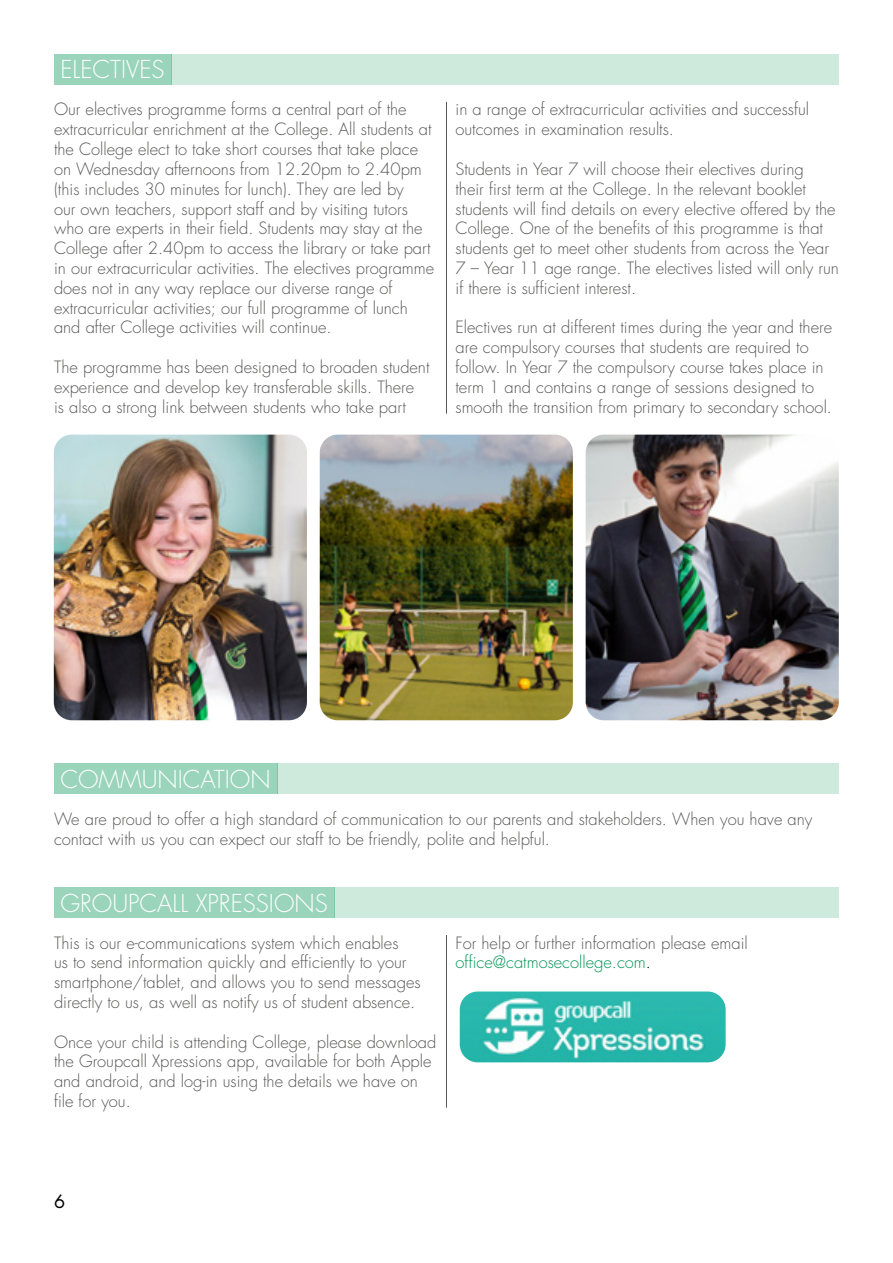
<style>
.page{position:relative;width:893px;height:1263px;background:#fff}
.page>*{position:absolute;margin:0;border:0;box-sizing:border-box;transform-origin:0 0}
.t1{font:300 24px "Futura Std";color:#fff}
.t2{font:18px "Futura Std";color:#000}
.t3{font:300 16.5px/19.8px "Futura Std";color:#575756}
.s1{color:#009453}
.s2{color:#000}
</style>
<div class="page">
<img style="left:586px;top:435px;width:253px;height:285px">
<img style="left:320px;top:435px;width:253px;height:285px">
<img style="left:54px;top:435px;width:253px;height:285px">
<div style="left:171px;top:54px;width:668px;height:31px;background:#cdeadd"></div>
<div style="left:334px;top:887px;width:505px;height:31px;background:#cdeadd"></div>
<div style="left:277px;top:763px;width:562px;height:31px;background:#cdeadd"></div>
<div style="left:54px;top:54px;width:117px;height:31px;background:#9ad4ba"></div>
<div style="left:54px;top:887px;width:280px;height:31px;background:#9ad4ba"></div>
<div style="left:54px;top:763px;width:223px;height:31px;background:#9ad4ba"></div>
<img style="left:460px;top:991px;width:266px;height:71px">
<hr style="left:446px;top:102px;width:1px;height:312px;background:#575756">
<hr style="left:446px;top:935px;width:1px;height:173px;background:#575756">
<h1 class="t1" style="left:60px;top:55px;width:106px">ELECTIVES</h1>
<p class="t3" style="left:54px;top:100px;width:382px">Our electives programme forms a central part of the extracurricular enrichment at the College. All students at the College elect to take short courses that take place on Wednesday afternoons from 12.20pm to 2.40pm (this includes 30 minutes for lunch). They are led by<br>our own teachers, support staff and by visiting tutors who are experts in their field. Students may stay at the College after 2.40pm to access the library or take part in our extracurricular activities. The electives programme does not in any way replace our diverse range of extracurricular activities; our full programme of lunch and after College activities will continue.</p>
<p class="t3" style="left:54px;top:357px;width:377px">The programme has been designed to broaden student experience and develop key transferable skills. There<br>is also a strong link between students who take part</p>
<p class="t3" style="left:455px;top:100px;width:355px">in a range of extracurricular activities and successful outcomes in examination results.</p>
<p class="t3" style="left:455px;top:159px;width:385px">Students in Year 7 will choose their electives during<br>their first term at the College. In the relevant booklet students will find details on every elective offered by the College. One of the benefits of this programme is that students get to meet other students from across the Year 7 – Year 11 age range. The electives listed will only run if there is sufficient interest.</p>
<p class="t3" style="left:455px;top:318px;width:378px">Electives run at different times during the year and there are compulsory courses that students are required to follow. In Year 7 the compulsory course takes place in term 1 and contains a range of sessions designed to smooth the transition from primary to secondary school.</p>
<h1 class="t1" style="left:60px;top:764px;width:212px">COMMUNICATION</h1>
<p class="t3" style="left:54px;top:809px;width:760px">We are proud to offer a high standard of communication to our parents and stakeholders. When you have any contact with us you can expect our staff to be friendly, polite and helpful.</p>
<h1 class="t1" style="left:60px;top:888px;width:269px">GROUPCALL XPRESSIONS</h1>
<p class="t3" style="left:54px;top:933px;width:368px">This is our e-communications system which enables<br>us to send information quickly and efficiently to your smartphone/tablet, and allows you to send messages directly to us, as well as notify us of student absence.</p>
<p class="t3" style="left:54px;top:1032px;width:384px">Once your child is attending College, please download the Groupcall Xpressions app, available for both Apple and android, and log-in using the details we have on file for you.</p>
<p class="t3" style="left:455px;top:933px;width:294px">For help or further information please email <span class="s1">office@catmosecollege.com</span><span class="s2">.</span></p>
<p class="t2" style="left:54px;top:1190px;width:13px">6</p>
</div>
